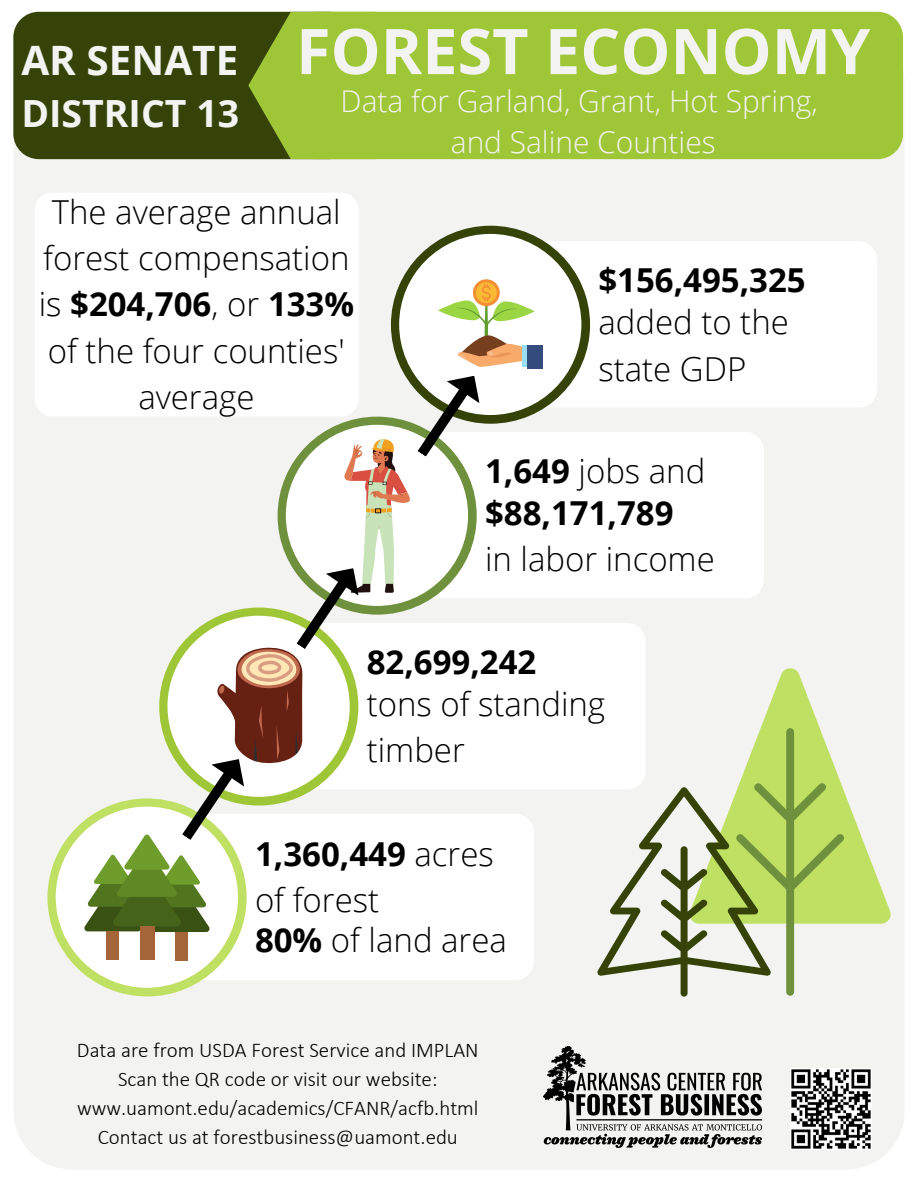
<style>
.page{position:relative;width:918px;height:1188px;background:#fff}
.page>*{position:absolute;margin:0;border:0;box-sizing:border-box;transform-origin:0 0}
.t1{font:700 63px "Open Sans";color:#f3f3f1}
.t2{font:700 40.5px "Open Sans";color:#f3f3f1}
.t3{font:700 37.5px "Open Sans";color:#f3f3f1}
.t4{font:300 33px/46.2px "Open Sans";color:#000;text-align:center}
.t5{font:700 33px "Open Sans";color:#000}
.t6{font:300 29.85px "Open Sans";color:#f3f3f1}
.t7{font:300 21px/28.8px "Calibri";color:#000;text-align:center}
.s1{font-weight:700}
.s2{font-weight:300}
</style>
<div class="page">
<div style="left:14px;top:24px;width:891px;height:1146px;background:#f3f3f1;border-radius:58px"></div>
<div style="left:13px;top:12px;width:341px;height:147px;background:#364308;border-radius:25px"></div>
<div style="left:291px;top:12px;width:612px;height:147px;background:#9fc637;border-radius:25px"></div>
<svg style="left:248px;top:12px;width:63px;height:147px"></svg>
<div style="left:490px;top:241px;width:387px;height:167px;background:#fff;border-radius:19px"></div>
<div style="left:391px;top:226px;width:199px;height:198px;background:#364308;border-radius:50%"></div>
<div style="left:399px;top:234px;width:182px;height:181px;background:#fff;border-radius:50%"></div>
<div style="left:527px;top:345px;width:15px;height:24px;background:#344c7e"></div>
<svg style="left:473px;top:279px;width:27px;height:27px"></svg>
<svg style="left:476px;top:282px;width:21px;height:21px"></svg>
<div style="left:259px;top:623px;width:387px;height:166px;background:#fff;border-radius:19px"></div>
<img style="left:543px;top:1045px;width:220px;height:103px">
<svg style="left:760px;top:668px;width:131px;height:256px"></svg>
<svg style="left:597px;top:728px;width:247px;height:268px"></svg>
<div style="left:35px;top:193px;width:324px;height:223px;background:#fff;border-radius:17px"></div>
<div style="left:377px;top:432px;width:387px;height:166px;background:#fff;border-radius:19px"></div>
<div style="left:147px;top:814px;width:387px;height:166px;background:#fff;border-radius:19px"></div>
<div style="left:47px;top:798px;width:200px;height:198px;background:#bfe063;border-radius:50%"></div>
<div style="left:56px;top:807px;width:182px;height:181px;background:#fff;border-radius:50%"></div>
<div style="left:107px;top:931px;width:12px;height:29px;background:#a46638"></div>
<div style="left:175px;top:932px;width:12px;height:28px;background:#a46638"></div>
<div style="left:140px;top:926px;width:15px;height:34px;background:#a46638"></div>
<svg style="left:83px;top:285px;width:452px;height:647px"></svg>
<img style="left:790px;top:1069px;width:81px;height:81px">
<p class="t2" style="left:21px;top:32px;width:218px">AR SENATE</p>
<p class="t3" style="left:21px;top:87px;width:219px">DISTRICT 13</p>
<p class="t1" style="left:296px;top:7px;width:576px">FOREST ECONOMY</p>
<p class="t6" style="left:341px;top:80px;width:479px">Data for Garland, Grant, Hot Spring,</p>
<p class="t6" style="left:451px;top:121px;width:266px">and Saline Counties</p>
<p class="t4" style="left:39px;top:188px;width:317px">The average annual forest compensation is <span class="s1">$204,706</span>, or <span class="s1">133% </span>of the four counties' average</p>
<p class="t5" style="left:598px;top:257px;width:209px">$156,495,325</p>
<p class="t4" style="left:598px;top:299px;width:192px">added to the</p>
<p class="t4" style="left:598px;top:345px;width:149px">state GDP</p>
<p class="t4" style="left:485px;top:447px;width:222px"><span class="s1">1,649</span> jobs and</p>
<p class="t5" style="left:485px;top:490px;width:190px">$88,171,789</p>
<p class="t4" style="left:485px;top:536px;width:231px">in labor income</p>
<p class="t5" style="left:367px;top:639px;width:171px">82,699,242</p>
<p class="t4" style="left:367px;top:680px;width:240px">tons of standing</p>
<p class="t4" style="left:367px;top:726px;width:100px">timber</p>
<p class="t5" style="left:255px;top:831px;width:240px">1,360,449 <span class="s2">acres</span></p>
<p class="t4" style="left:255px;top:876px;width:126px">of forest</p>
<p class="t4" style="left:255px;top:916px;width:253px"><span class="s1">80%</span> of land area</p>
<p class="t7" style="left:77px;top:1035px;width:403px">Data are from USDA Forest Service and IMPLAN Scan the QR code or visit our website: www.uamont.edu/academics/CFANR/acfb.html Contact us at forestbusiness@uamont.edu</p>
</div>
